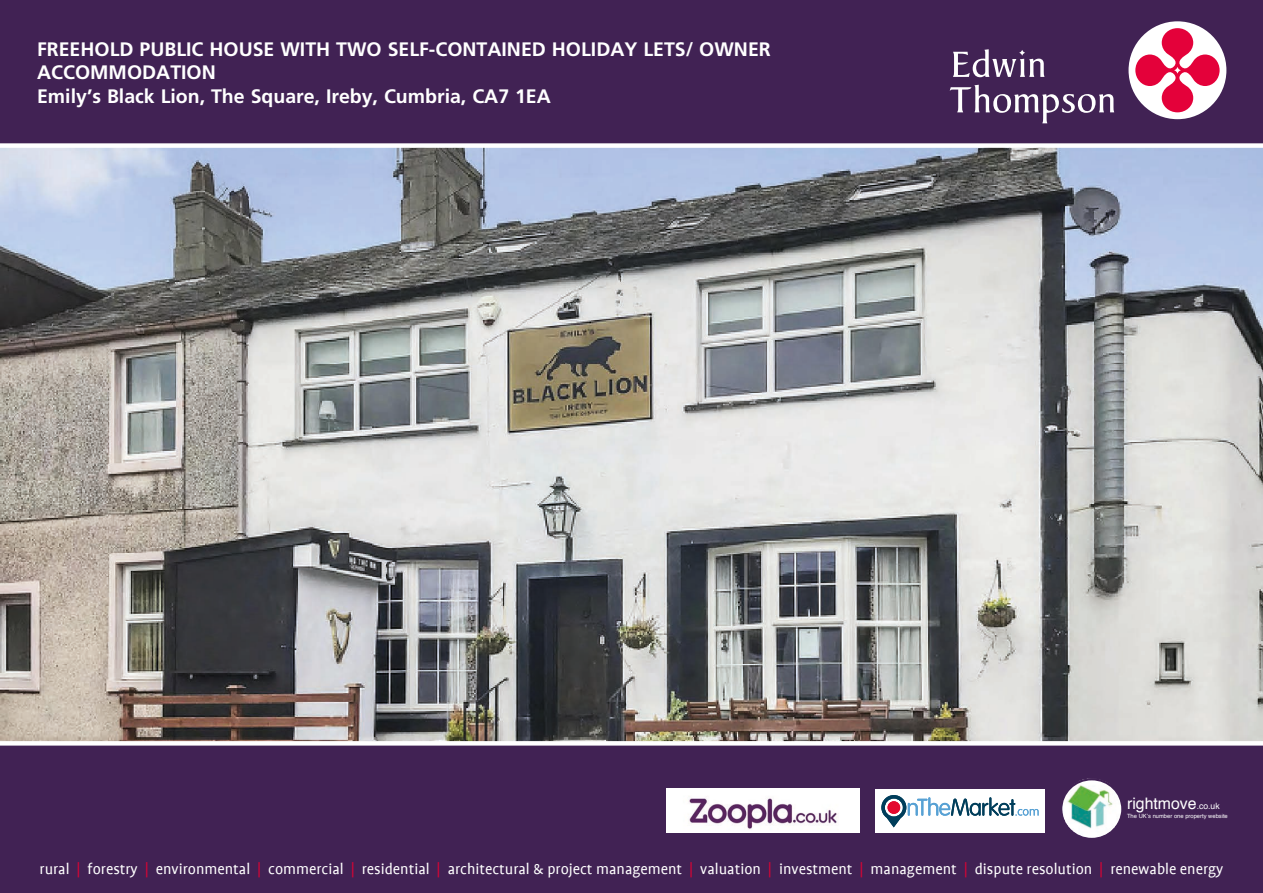
<style>
.page{position:relative;width:1263px;height:893px;background:#fff}
.page>*{position:absolute;margin:0;border:0;box-sizing:border-box;transform-origin:0 0}
.t1{font:700 19.5px/23.4px "Frutiger";color:#fff}
.t2{font:16.5px "Profile";color:#fff}
.t3{font:15.9px "Helvetica";color:#fff}
.t4{font:5.7px "Helvetica";color:#fff}
.s1{font-size:8.7px}
.s2{color:#d30536}
</style>
<div class="page">
<div style="left:0;top:742px;width:1263px;height:151px;background:#412254"></div>
<div style="left:0;top:0;width:1263px;height:147px;background:#412254"></div>
<div style="left:1128px;top:21px;width:98px;height:98px;background:#fff;border-radius:50%"></div>
<svg style="left:1135px;top:28px;width:84px;height:84px"></svg>
<svg style="left:950px;top:85px;width:164px;height:38px"></svg>
<svg style="left:953px;top:49px;width:91px;height:28px"></svg>
<img style="left:0;top:148px;width:1263px;height:593px">
<img style="left:1063px;top:781px;width:57px;height:56px">
<div style="left:1060px;top:778px;width:63px;height:62px;border:2px solid #412254;border-radius:50%"></div>
<div style="left:875px;top:789px;width:169px;height:43px;background:#fff"></div>
<svg style="left:881px;top:795px;width:157px;height:32px"></svg>
<div style="left:887px;top:801px;width:13px;height:13px;background:#e3092e;border-radius:50%"></div>
<div style="left:0;top:143px;width:1263px;height:5px;background:#fff"></div>
<div style="left:0;top:741px;width:1263px;height:5px;background:#fff"></div>
<img style="left:667px;top:789px;width:192px;height:43px">
<p class="t1" style="left:37px;top:37px;width:735px">FREEHOLD PUBLIC HOUSE WITH TWO SELF-CONTAINED HOLIDAY LETS/ OWNER<br>ACCOMMODATION<br>Emily’s Black Lion, The Square, Ireby, Cumbria, CA7 1EA</p>
<p class="t3" style="left:1127px;top:792px;width:94px">rightmove<span class="s1">.co.uk</span></p>
<p class="t4" style="left:1127px;top:812px;width:102px">The UK’s number one property website</p>
<p class="t2" style="left:40px;top:860px;width:1185px">rural <span class="s2">|</span> forestry <span class="s2">|</span> environmental <span class="s2">|</span> commercial <span class="s2">|</span> residential <span class="s2">|</span> architectural &amp; project management <span class="s2">|</span> valuation <span class="s2">|</span> investment <span class="s2">|</span> management <span class="s2">|</span> dispute resolution <span class="s2">|</span> renewable energy</p>
</div>
